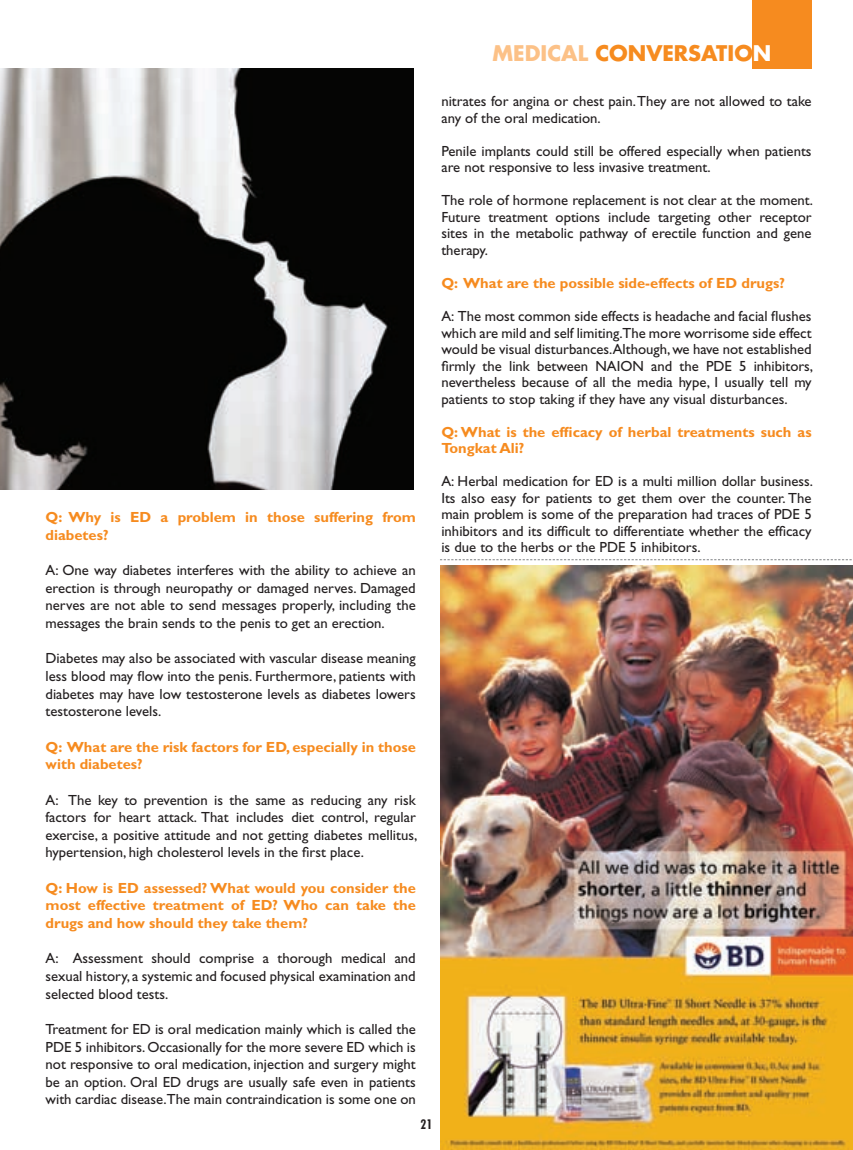
<style>
.page{position:relative;width:853px;height:1150px;background:#fff}
.page>*{position:absolute;margin:0;border:0;box-sizing:border-box;transform-origin:0 0}
.t1{font:700 21px "Futura";color:#f68b1f}
.t2{font:700 21px "Futura";color:#fcc187}
.t3{font:14.7px/17.7px "Gill Sans";color:#231f20;text-align:justify}
.t4{font:700 14.7px/17.7px "Gill Sans";color:#f68b1f}
.t5{font:700 condensed 13.5px "Futura BT";color:#231f20}
.s1{color:#fcc187}
.s2{color:#fff}
</style>
<div class="page">
<div style="left:752px;top:0;width:60px;height:69px;background:#f68b1f"></div>
<img style="left:0;top:68px;width:413px;height:422px">
<img style="left:441px;top:565px;width:411px;height:585px">
<svg style="left:440px;top:559px;width:411px;height:1px"></svg>
<h1 class="t2" style="left:492px;top:38px;width:34px">MEDIC</h1>
<h1 class="t1" style="left:561px;top:38px;width:212px"><span class="s1">AL</span> CONVE RSATIO<span class="s2">N</span></h1>
<p class="t4" style="left:46px;top:508px;width:371px">Q: Why is ED a problem in those suffering from diabetes?</p>
<p class="t3" style="left:46px;top:561px;width:371px">A: One way diabetes interferes with the ability to achieve an erection is through neuropathy or damaged nerves. Damaged nerves are not able to send messages properly, including the messages the brain sends to the penis to get an erection.</p>
<p class="t3" style="left:46px;top:649px;width:371px">Diabetes may also be associated with vascular disease meaning less blood may flow into the penis. Furthermore, patients with diabetes may have low testosterone levels as diabetes lowers testosterone levels.</p>
<p class="t4" style="left:46px;top:738px;width:371px">Q: What are the risk factors for ED, especially in those with diabetes?</p>
<p class="t3" style="left:46px;top:791px;width:373px">A: The key to prevention is the same as reducing any risk factors for heart attack. That includes diet control, regular exercise, a positive attitude and not getting diabetes mellitus, hypertension, high cholesterol levels in the first place.</p>
<p class="t4" style="left:46px;top:879px;width:371px;text-align:justify">Q: How is ED assessed? What would you consider the most effective treatment of ED? Who can take the drugs and how should they take them?</p>
<p class="t3" style="left:46px;top:949px;width:371px">A: Assessment should comprise a thorough medical and sexual history, a systemic and focused physical examination and selected blood tests.</p>
<p class="t3" style="left:46px;top:1020px;width:371px">Treatment for ED is oral medication mainly which is called the PDE 5 inhibitors. Occasionally for the more severe ED which is not responsive to oral medication, injection and surgery might be an option. Oral ED drugs are usually safe even in patients with cardiac disease.The main contraindication is some one on</p>
<p class="t5" style="left:420px;top:1116px;width:10px">21</p>
<p class="t3" style="left:441px;top:93px;width:371px;line-height:16.5px">nitrates for angina or chest pain. They are not allowed to take any of the oral medication.</p>
<p class="t3" style="left:441px;top:143px;width:371px;line-height:16.5px">Penile implants could still be offered especially when patients are not responsive to less invasive treatment.</p>
<p class="t3" style="left:441px;top:192px;width:373px;line-height:16.5px">The role of hormone replacement is not clear at the moment.<br>Future treatment options include targeting other receptor sites in the metabolic pathway of erectile function and gene therapy.</p>
<p class="t4" style="left:441px;top:274px;width:345px">Q: What are the possible side-effects of ED drugs?</p>
<p class="t3" style="left:441px;top:308px;width:373px;line-height:16.5px">A: The most common side effects is headache and facial flushes which are mild and self limiting.The more worrisome side effect would be visual disturbances.Although, we have not established firmly the link between NAION and the PDE 5 inhibitors, nevertheless because of all the media hype, I usually tell my patients to stop taking if they have any visual disturbances.</p>
<p class="t4" style="left:441px;top:423px;width:371px;line-height:16.5px">Q: What is the efficacy of herbal treatments such as<br>Tongkat Ali?</p>
<p class="t3" style="left:441px;top:473px;width:373px;line-height:16.5px">A: Herbal medication for ED is a multi million dollar business.<br>Its also easy for patients to get them over the counter. The main problem is some of the preparation had traces of PDE 5 inhibitors and its difficult to differentiate whether the efficacy is due to the herbs or the PDE 5 inhibitors.</p>
</div>
